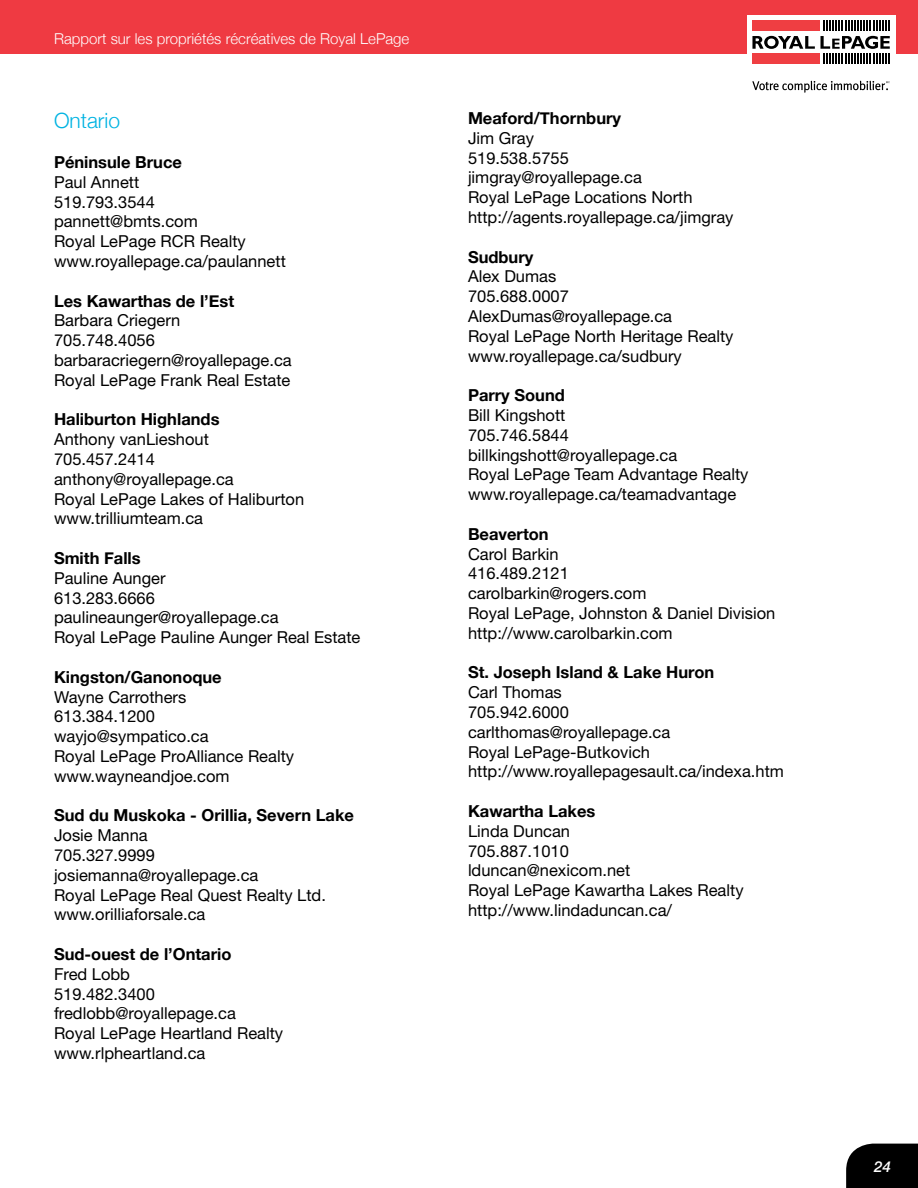
<style>
.page{position:relative;width:918px;height:1188px;background:#fff}
.page>*{position:absolute;margin:0;border:0;box-sizing:border-box;transform-origin:0 0}
.t1{font:300 21px "Helvetica Neue";color:#00b3e2}
.t2{font:16.5px/19.8px "Helvetica Neue";color:#000}
.t3{font:700 16.5px "Helvetica Neue";color:#000}
.t4{font:300 15px "Helvetica Neue";color:#fff}
.t5{font:italic 500 15px "Helvetica Neue";color:#fff}
</style>
<div class="page">
<div style="left:0;top:0;width:918px;height:54px;background:#ef3a42"></div>
<div style="left:846px;top:1144px;width:72px;height:44px;background:#000"></div>
<svg style="left:752px;top:81px;width:138px;height:12px"></svg>
<div style="left:747px;top:15px;width:149px;height:55px;background:#fff"></div>
<svg style="left:752px;top:21px;width:138px;height:43px"></svg>
<p class="t4" style="left:54px;top:30px;width:357px">Rapport sur les propriétés récréatives de Royal LePage</p>
<p class="t1" style="left:54px;top:108px;width:68px">Ontario</p>
<p class="t3" style="left:54px;top:152px;width:130px">Péninsule Bruce</p>
<p class="t2" style="left:54px;top:172px;width:233px">Paul Annett<br>519.793.3544 pannett@bmts.com<br>Royal LePage RCR Realty www.royallepage.ca/paulannett</p>
<p class="t3" style="left:54px;top:290px;width:182px">Les Kawarthas de l’Est</p>
<p class="t2" style="left:54px;top:310px;width:239px">Barbara Criegern<br>705.748.4056 barbaracriegern@royallepage.ca<br>Royal LePage Frank Real Estate</p>
<p class="t3" style="left:54px;top:409px;width:167px">Haliburton Highlands</p>
<p class="t2" style="left:54px;top:429px;width:252px">Anthony vanLieshout<br>705.457.2414 anthony@royallepage.ca<br>Royal LePage Lakes of Haliburton www.trilliumteam.ca</p>
<p class="t3" style="left:54px;top:548px;width:88px">Smith Falls</p>
<p class="t2" style="left:54px;top:568px;width:308px">Pauline Aunger<br>613.283.6666 paulineaunger@royallepage.ca<br>Royal LePage Pauline Aunger Real Estate</p>
<p class="t3" style="left:54px;top:667px;width:169px">Kingston/Ganonoque</p>
<p class="t2" style="left:54px;top:687px;width:242px">Wayne Carrothers<br>613.384.1200 wayjo@sympatico.ca<br>Royal LePage ProAlliance Realty www.wayneandjoe.com</p>
<p class="t3" style="left:54px;top:805px;width:302px">Sud du Muskoka - Orillia, Severn Lake</p>
<p class="t2" style="left:54px;top:825px;width:273px">Josie Manna<br>705.327.9999 josiemanna@royallepage.ca<br>Royal LePage Real Quest Realty Ltd. www.orilliaforsale.ca</p>
<p class="t3" style="left:54px;top:944px;width:179px">Sud-ouest de l’Ontario</p>
<p class="t2" style="left:54px;top:964px;width:231px">Fred Lobb<br>519.482.3400 fredlobb@royallepage.ca<br>Royal LePage Heartland Realty www.rlpheartland.ca</p>
<p class="t3" style="left:468px;top:108px;width:155px">Meaford/Thornbury</p>
<p class="t2" style="left:468px;top:128px;width:267px">Jim Gray<br>519.538.5755 jimgray@royallepage.ca<br>Royal LePage Locations North http://agents.royallepage.ca/jimgray</p>
<p class="t3" style="left:468px;top:247px;width:67px">Sudbury</p>
<p class="t2" style="left:468px;top:266px;width:267px">Alex Dumas<br>705.688.0007<br>AlexDumas@royallepage.ca<br>Royal LePage North Heritage Realty www.royallepage.ca/sudbury</p>
<p class="t3" style="left:468px;top:385px;width:98px">Parry Sound</p>
<p class="t2" style="left:468px;top:405px;width:282px">Bill Kingshott<br>705.746.5844 billkingshott@royallepage.ca<br>Royal LePage Team Advantage Realty www.royallepage.ca/teamadvantage</p>
<p class="t3" style="left:468px;top:524px;width:82px">Beaverton</p>
<p class="t2" style="left:468px;top:544px;width:309px">Carol Barkin<br>416.489.2121<br>carolbarkin@rogers.com<br>Royal LePage, Johnston &amp; Daniel Division http://www.carolbarkin.com</p>
<p class="t3" style="left:468px;top:662px;width:248px">St. Joseph Island &amp; Lake Huron</p>
<p class="t2" style="left:468px;top:682px;width:317px">Carl Thomas<br>705.942.6000<br>carlthomas@royallepage.ca<br>Royal LePage-Butkovich http://www.royallepagesault.ca/indexa.htm</p>
<p class="t3" style="left:468px;top:801px;width:129px">Kawartha Lakes</p>
<p class="t2" style="left:468px;top:821px;width:277px">Linda Duncan<br>705.887.1010<br>lduncan@nexicom.net<br>Royal LePage Kawartha Lakes Realty http://www.lindaduncan.ca/</p>
<p class="t5" style="left:874px;top:1158px;width:18px">24</p>
</div>
